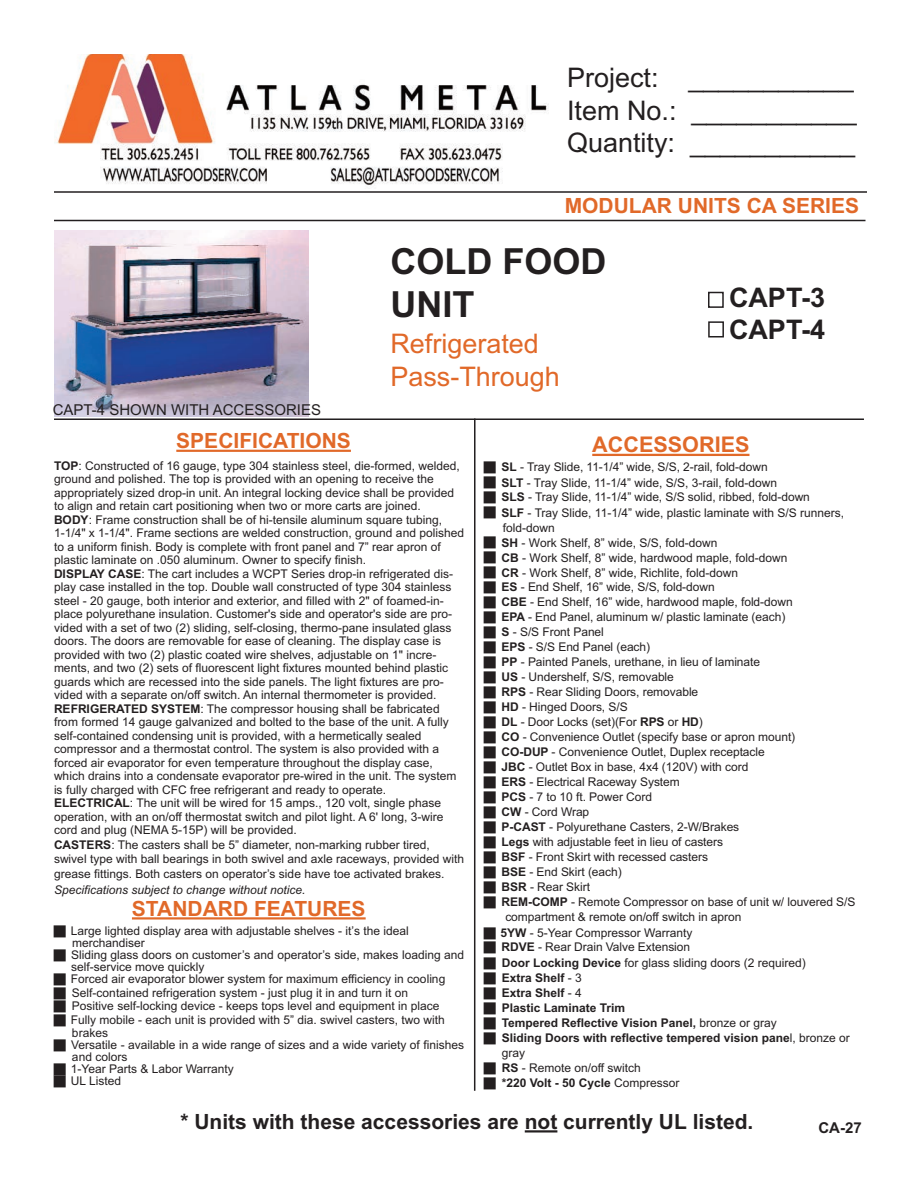
<style>
.page{position:relative;width:918px;height:1188px;background:#fff}
.page>*{position:absolute;margin:0;border:0;box-sizing:border-box;transform-origin:0 0}
.t1{font:700 36px/43.2px "Arial";color:#231f20}
.t2{font:27px/32.4px "Arial";color:#231f20;text-align:justify}
.t3{font:27px/32.4px "Arial";color:#e16929}
.t4{font:700 27px/32.4px "Arial";color:#231f20}
.t5{font:700 21.6px "Arial";color:#e16929}
.t6{font:700 21px "Arial";color:#e16929}
.t7{font:700 21px "Arial";color:#231f20}
.t8{font:15px "Arial";color:#231f20}
.t9{font:700 15px "Arial";color:#231f20}
.t10{font:12px/13.6px "Arial";color:#231f20}
.t11{font:700 12px/15px "Arial";color:#231f20}
.t12{font:italic 12px "Arial";color:#231f20}
.s1{font-weight:700}
.s2{font-weight:400}
</style>
<div class="page">
<img style="left:54px;top:230px;width:254px;height:61px">
<img style="left:55px;top:54px;width:494px;height:132px">
<hr style="left:54px;top:191px;width:813px;height:2px;background:#231f20">
<hr style="left:54px;top:220px;width:812px;height:1px;background:#231f20">
<svg style="left:54px;top:291px;width:810px;height:129px"></svg>
<hr style="left:474px;top:419px;width:2px;height:672px;background:#231f20">
<hr style="left:176px;top:450px;width:175px;height:2px;background:#e16929">
<hr style="left:132px;top:917px;width:234px;height:3px;background:#e16929">
<hr style="left:592px;top:454px;width:157px;height:2px;background:#e16929">
<hr style="left:525px;top:1130px;width:32px;height:3px;background:#231f20">
<h2 class="t2" style="left:567px;top:64px;width:291px">Project: ___________ Item No.: ___________ Quantity: ___________</h2>
<p class="t8" style="left:53px;top:405px;width:270px">CAPT-4 SHOWN WITH ACCESSORIES</p>
<h3 class="t6" style="left:176px;top:433px;width:176px">SPECIFICATIONS</h3>
<h3 class="t6" style="left:565px;top:198px;width:296px">MODULAR UNITS CA SERIES</h3>
<h1 class="t1" style="left:390px;top:243px;width:217px">COLD FOOD<br>UNIT</h1>
<h2 class="t3" style="left:390px;top:330px;width:171px">Refrigerated<br>Pass-Through</h2>
<h2 class="t4" style="left:729px;top:284px;width:98px">CAPT-3<br>CAPT-4</h2>
<h3 class="t5" style="left:592px;top:437px;width:159px">ACCESSORIES</h3>
<p class="t10" style="left:54px;top:460px;width:412px"><span class="s1">TOP</span>: Constructed of 16 gauge, type 304 stainless steel, die-formed, welded, ground and polished. The top is provided with an opening to receive the appropriately sized drop-in unit. An integral locking device shall be provided to align and retain cart positioning when two or more carts are joined.<br><span class="s1">BODY</span>: Frame construction shall be of hi-tensile aluminum square tubing, 1-1/4" x 1-1/4". Frame sections are welded construction, ground and polished to a uniform finish. Body is complete with front panel and 7” rear apron of plastic laminate on .050 aluminum. Owner to specify finish.<br><span class="s1">DISPLAY CASE</span>: The cart includes a WCPT Series drop-in refrigerated dis&shy;play case installed in the top. Double wall constructed of type 304 stainless steel - 20 gauge, both interior and exterior, and filled with 2" of foamed-in&shy;place polyurethane insulation. Customer's side and operator's side are pro&shy;vided with a set of two (2) sliding, self-closing, thermo-pane insulated glass doors. The doors are removable for ease of cleaning. The display case is provided with two (2) plastic coated wire shelves, adjustable on 1" incre&shy;ments, and two (2) sets of fluorescent light fixtures mounted behind plastic guards which are recessed into the side panels. The light fixtures are pro&shy;vided with a separate on/off switch. An internal thermometer is provided.<br><span class="s1">REFRIGERATED SYSTEM</span>: The compressor housing shall be fabricated from formed 14 gauge galvanized and bolted to the base of the unit. A fully self-contained condensing unit is provided, with a hermetically sealed compressor and a thermostat control. The system is also provided with a forced air evaporator for even temperature throughout the display case, which drains into a condensate evaporator pre-wired in the unit. The system is fully charged with CFC free refrigerant and ready to operate.<br><span class="s1">ELECTRICAL</span>: The unit will be wired for 15 amps., 120 volt, single phase operation, with an on/off thermostat switch and pilot light. A 6' long, 3-wire cord and plug (NEMA 5-15P) will be provided.<br><span class="s1">CASTERS</span>: The casters shall be 5” diameter, non-marking rubber tired, swivel type with ball bearings in both swivel and axle raceways, provided with grease fittings. Both casters on operator’s side have toe activated brakes.</p>
<p class="t12" style="left:54px;top:883px;width:253px">Specifications subject to change without notice.</p>
<h3 class="t6" style="left:132px;top:901px;width:235px">STANDARD FEATURES</h3>
<p class="t10" style="left:71px;top:926px;width:395px;line-height:12px">Large lighted display area with adjustable shelves - it’s the ideal merchandiser<br>Sliding glass doors on customer’s and operator’s side, makes loading and self-service move quickly<br>Forced air evaporator blower system for maximum efficiency in cooling</p>
<p class="t10" style="left:71px;top:987px;width:376px">Self-contained refrigeration system - just plug it in and turn it on Positive self-locking device - keeps tops level and equipment in place Fully mobile - each unit is provided with 5” dia. swivel casters, two with brakes</p>
<p class="t10" style="left:71px;top:1040px;width:395px;line-height:12px">Versatile - available in a wide range of sizes and a wide variety of finishes and colors<br>1-Year Parts &amp; Labor Warranty<br>UL Listed</p>
<p class="t10" style="left:502px;top:460px;width:277px;line-height:16.5px"><span class="s1">SL</span> - Tray Slide, 11-1/4” wide, S/S, 2-rail, fold-down<br><span class="s1">SLT</span> - Tray Slide, 11-1/4” wide, S/S, 3-rail, fold-down</p>
<p class="t10" style="left:502px;top:490px;width:344px;line-height:16.5px"><span class="s1">SLS</span> - Tray Slide, 11-1/4” wide, S/S solid, ribbed, fold-down<br><span class="s1">SLF</span> - Tray Slide, 11-1/4” wide, plastic laminate with S/S runners,</p>
<p class="t10" style="left:502px;top:522px;width:287px;line-height:15px">fold-down<br><span class="s1">SH</span> - Work Shelf, 8” wide, S/S, fold-down<br><span class="s1">CB</span> - Work Shelf, 8” wide, hardwood maple, fold-down <span class="s1">CR</span> - Work Shelf, 8” wide, Richlite, fold-down</p>
<p class="t10" style="left:502px;top:581px;width:215px"><span class="s1">ES</span> - End Shelf, 16” wide, S/S, fold-down</p>
<p class="t10" style="left:502px;top:596px;width:293px"><span class="s1">CBE</span> - End Shelf, 16” wide, hardwood maple, fold-down</p>
<p class="t10" style="left:502px;top:611px;width:285px"><span class="s1">EPA</span> - End Panel, aluminum w/ plastic laminate (each)</p>
<p class="t10" style="left:502px;top:626px;width:104px"><span class="s1">S</span> - S/S Front Panel</p>
<p class="t10" style="left:502px;top:641px;width:150px"><span class="s1">EPS</span> - S/S End Panel (each)</p>
<p class="t10" style="left:502px;top:656px;width:260px"><span class="s1">PP</span> - Painted Panels, urethane, in lieu of laminate</p>
<p class="t10" style="left:502px;top:671px;width:174px"><span class="s1">US</span> - Undershelf, S/S, removable</p>
<p class="t10" style="left:502px;top:686px;width:198px"><span class="s1">RPS</span> - Rear Sliding Doors, removable</p>
<p class="t10" style="left:502px;top:701px;width:128px"><span class="s1">HD</span> - Hinged Doors, S/S</p>
<p class="t10" style="left:502px;top:716px;width:203px"><span class="s1">DL</span> - Door Locks (set)(For <span class="s1">RPS</span> or <span class="s1">HD</span>)</p>
<p class="t10" style="left:502px;top:731px;width:295px"><span class="s1">CO</span> - Convenience Outlet (specify base or apron mount)</p>
<p class="t10" style="left:502px;top:746px;width:265px"><span class="s1">CO-DUP</span> - Convenience Outlet, Duplex receptacle</p>
<p class="t10" style="left:502px;top:761px;width:248px"><span class="s1">JBC</span> - Outlet Box in base, 4x4 (120V) with cord</p>
<p class="t10" style="left:502px;top:776px;width:180px"><span class="s1">ERS</span> - Electrical Raceway System</p>
<p class="t10" style="left:502px;top:791px;width:152px"><span class="s1">PCS</span> - 7 to 10 ft. Power Cord</p>
<p class="t10" style="left:502px;top:806px;width:89px"><span class="s1">CW</span> - Cord Wrap</p>
<p class="t10" style="left:502px;top:821px;width:239px"><span class="s1">P-CAST</span> - Polyurethane Casters, 2-W/Brakes</p>
<p class="t10" style="left:502px;top:836px;width:223px"><span class="s1">Legs</span> with adjustable feet in lieu of casters</p>
<p class="t10" style="left:502px;top:851px;width:208px"><span class="s1">BSF</span> - Front Skirt with recessed casters</p>
<p class="t10" style="left:502px;top:866px;width:122px"><span class="s1">BSE</span> - End Skirt (each)</p>
<p class="t10" style="left:502px;top:881px;width:90px"><span class="s1">BSR</span> - Rear Skirt</p>
<p class="t10" style="left:502px;top:896px;width:355px"><span class="s1">REM-COMP</span> - Remote Compressor on base of unit w/ louvered S/S</p>
<p class="t10" style="left:505px;top:911px;width:238px">compartment &amp; remote on/off switch in apron</p>
<p class="t10" style="left:501px;top:928px;width:193px"><span class="s1">5YW</span> - 5-Year Compressor Warranty<br><span class="s1">RDVE</span> - Rear Drain Valve Extension</p>
<p class="t11" style="left:502px;top:957px;width:350px">Door Locking Device <span class="s2">for glass sliding doors (2 required)<br></span>Extra Shelf <span class="s2">- 3<br></span>Extra Shelf <span class="s2">- 4<br></span>Plastic Laminate Trim<br>Tempered Reflective Vision Panel, <span class="s2">bronze or gray<br></span>Sliding Doors with reflective tempered vision pane<span class="s2">l, bronze or gray<br></span>RS <span class="s2">- Remote on/off switch<br></span>*220 Volt - 50 Cycle <span class="s2">Compressor</span></p>
<h3 class="t7" style="left:180px;top:1114px;width:575px">* Units with these accessories are not currently UL listed.</h3>
<p class="t9" style="left:818px;top:1123px;width:45px">CA-27</p>
</div>
